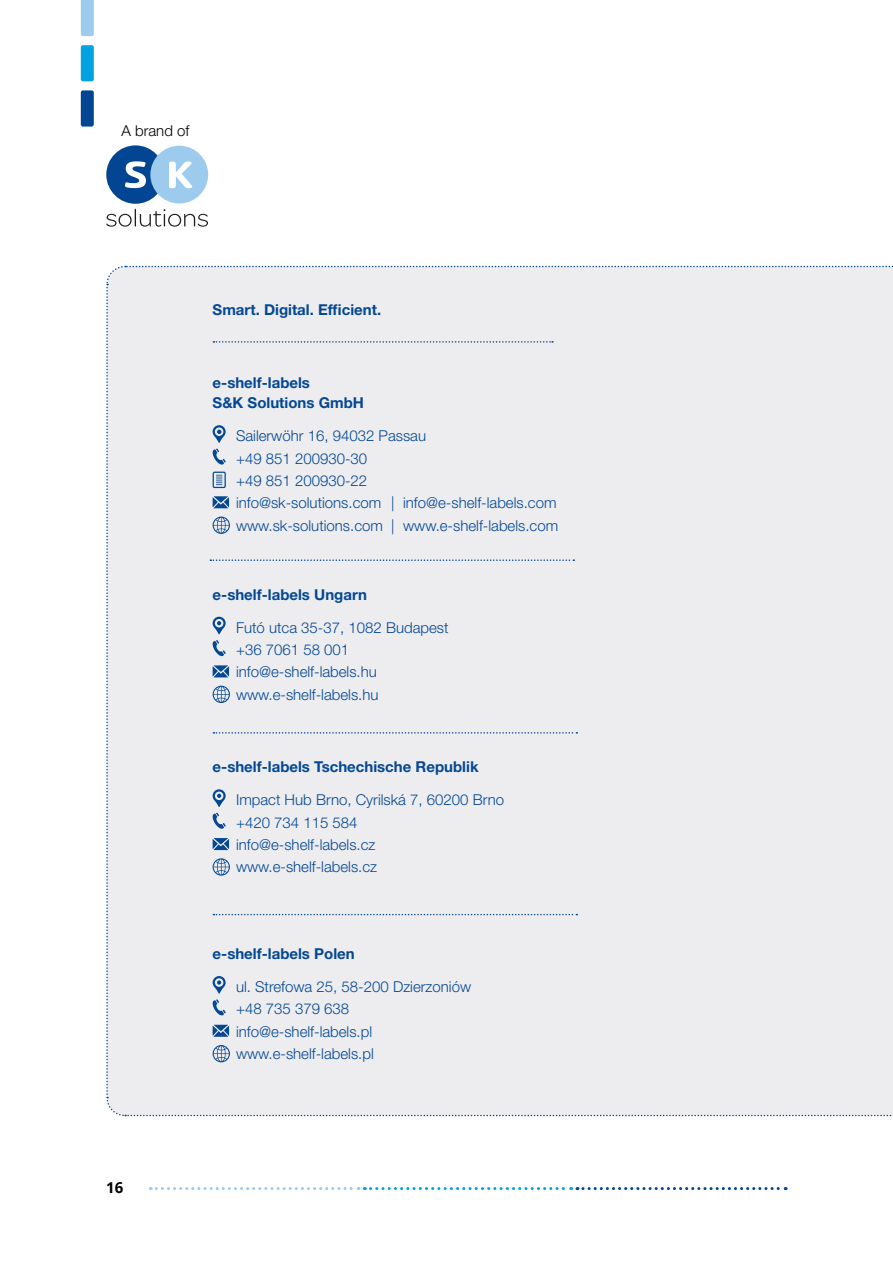
<style>
.page{position:relative;width:893px;height:1263px;background:#fff}
.page>*{position:absolute;margin:0;border:0;box-sizing:border-box;transform-origin:0 0}
.t1{font:300 15px/22.4px "Helvetica Neue LT Std";color:#044793}
.t2{font:700 15px/20.2px "Helvetica Neue LT Std";color:#044793}
.t3{font:300 15px "Helvetica Neue LT Std";color:#000}
.t4{font:700 15px "Open Sans";color:#000}
</style>
<div class="page">
<svg style="left:150px;top:1187px;width:636px;height:3px"></svg>
<div style="left:81px;top:45px;width:13px;height:36px;background:#00a3e2;border-radius:2px"></div>
<svg style="left:81px;top:0;width:13px;height:36px"></svg>
<div style="left:81px;top:90px;width:13px;height:37px;background:#014593;border-radius:2px"></div>
<svg style="left:106px;top:145px;width:102px;height:82px"></svg>
<div style="left:106px;top:265px;width:787px;height:852px;background:#ededef"></div>
<p class="t3" style="left:122px;top:121px;width:69px">A brand of</p>
<p class="t4" style="left:106px;top:1177px;width:19px">16</p>
<p class="t2" style="left:213px;top:299px;width:170px">Smart. Digital. Efficient.</p>
<p class="t2" style="left:213px;top:372px;width:153px">e-shelf-labels<br>S&amp;K Solutions GmbH</p>
<p class="t1" style="left:236px;top:424px;width:324px">Sailerwöhr 16, 94032 Passau<br>+49 851 200930-30<br>+49 851 200930-22<br>info@sk-solutions.com | info@e-shelf-labels.com www.sk-solutions.com | www.e-shelf-labels.com</p>
<p class="t2" style="left:213px;top:584px;width:156px">e-shelf-labels Ungarn</p>
<p class="t1" style="left:236px;top:616px;width:214px">Futó utca 35-37, 1082 Budapest +36 7061 58 001 info@e-shelf-labels.hu www.e-shelf-labels.hu</p>
<p class="t2" style="left:213px;top:756px;width:267px">e-shelf-labels Tschechische Republik</p>
<p class="t1" style="left:236px;top:788px;width:270px">Impact Hub Brno, Cyrilská 7, 60200 Brno +420 734 115 584<br>info@e-shelf-labels.cz www.e-shelf-labels.cz</p>
<p class="t2" style="left:213px;top:943px;width:144px">e-shelf-labels Polen</p>
<p class="t1" style="left:236px;top:975px;width:237px">ul. Strefowa 25, 58-200 Dzierzoniów +48 735 379 638 info@e-shelf-labels.pl www.e-shelf-labels.pl</p>
</div>
